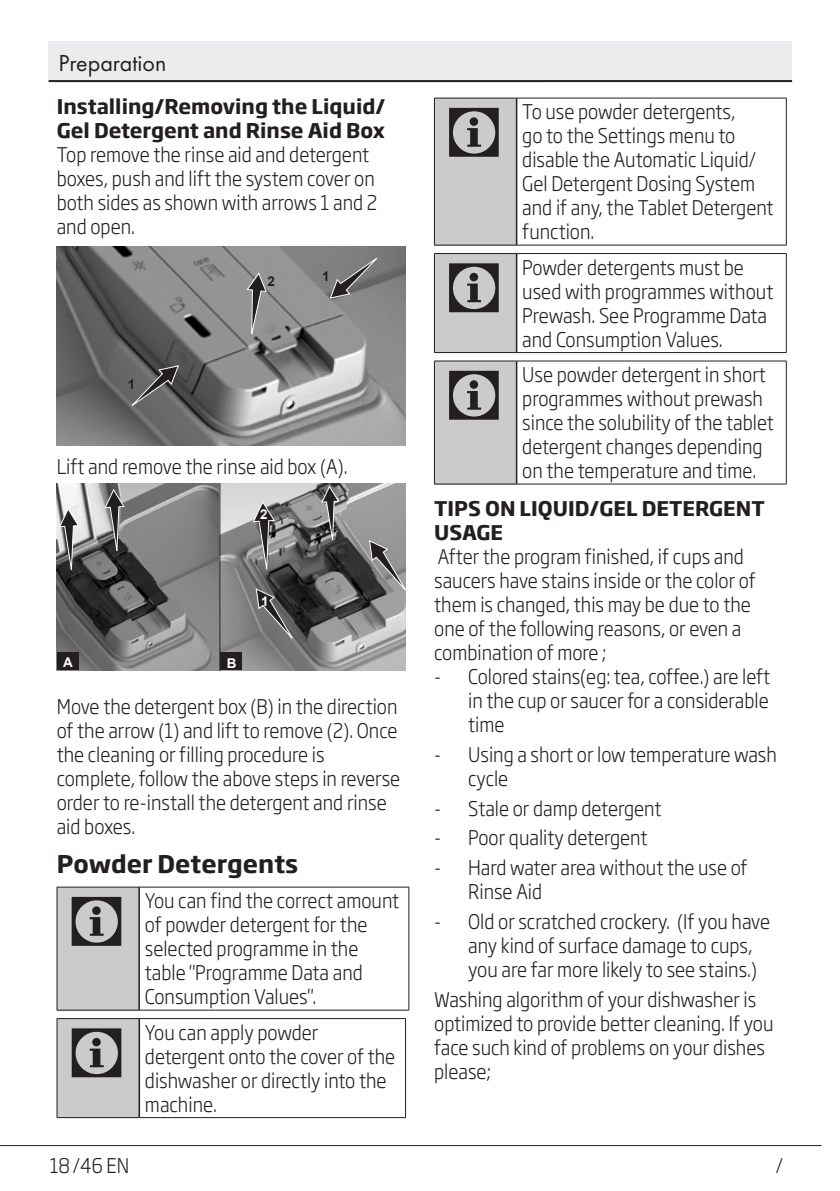
<style>
.page{position:relative;width:840px;height:1191px;background:#fff}
.page>*{position:absolute;margin:0;border:0;box-sizing:border-box;transform-origin:0 0}
.uyari_semboller{font:72px "ZIWARNUN";color:#231f20}
.Baslik{font:700 24px "Soho Gothic Pro";color:#231f20}
.t1{font:24px "Futura TOT Boo";color:#231f20}
.Yazi_alanlari{font:300 20px/24px "Soho Gothic Pro";color:#231f20;scale:.9 1}
.Girintili_Yazi{font:300 20px/24px "Soho Gothic Pro";color:#231f20;scale:.9 1}
.Alt_Baslik{font:700 20px/24px "Soho Gothic Pro";color:#231f20}
.t2{font:700 13.4px "Arial";color:#fff}
.t3{font:700 13.4px "Arial";color:#231f20}
</style>
<div class="page">
<hr style="left:0;top:1145px;width:821px;height:1px;background:#231f20">
<div style="left:49px;top:42px;width:742px;height:39px;background:#ececee"></div>
<hr style="left:49px;top:80px;width:742px;height:2px;background:#231f20">
<img style="left:57px;top:247px;width:348px;height:198px">
<svg style="left:129px;top:365px;width:50px;height:43px;background:#636262"></svg>
<svg style="left:329px;top:256px;width:50px;height:42px;background:#777"></svg>
<svg style="left:247px;top:273px;width:19px;height:65px"></svg>
<img style="left:57px;top:483px;width:348px;height:187px">
<svg style="left:59px;top:508px;width:20px;height:65px"></svg>
<svg style="left:104px;top:489px;width:20px;height:65px"></svg>
<div style="left:57px;top:652px;width:21px;height:18px;background:#231f20"></div>
<div style="left:220px;top:652px;width:22px;height:18px;background:#231f20"></div>
<hr style="left:219px;top:483px;width:1px;height:187px;background:#231f20">
<svg style="left:256px;top:588px;width:38px;height:53px;background:#605f5f"></svg>
<svg style="left:253px;top:501px;width:22px;height:72px;background:#797979"></svg>
<svg style="left:321px;top:486px;width:18px;height:58px"></svg>
<svg style="left:369px;top:540px;width:37px;height:53px;background:#7f7e7e"></svg>
<div style="left:57px;top:887px;width:82px;height:123px;background:#cbcbcb"></div>
<hr style="left:57px;top:887px;width:1px;height:123px;background:#231f20">
<hr style="left:57px;top:886px;width:82px;height:1px;background:#231f20">
<hr style="left:57px;top:1009px;width:82px;height:1px;background:#231f20">
<hr style="left:138px;top:887px;width:2px;height:123px;background:#231f20">
<hr style="left:408px;top:887px;width:1px;height:123px;background:#231f20">
<hr style="left:139px;top:886px;width:270px;height:1px;background:#231f20">
<hr style="left:139px;top:1009px;width:270px;height:1px;background:#231f20">
<div style="left:57px;top:1018px;width:82px;height:99px;background:#cbcbcb"></div>
<hr style="left:57px;top:1018px;width:1px;height:99px;background:#231f20">
<hr style="left:57px;top:1018px;width:82px;height:1px;background:#231f20">
<hr style="left:57px;top:1117px;width:82px;height:1px;background:#231f20">
<hr style="left:138px;top:1018px;width:2px;height:99px;background:#231f20">
<hr style="left:405px;top:1018px;width:1px;height:99px;background:#231f20">
<hr style="left:139px;top:1018px;width:266px;height:1px;background:#231f20">
<hr style="left:139px;top:1117px;width:266px;height:1px;background:#231f20">
<div style="left:434px;top:98px;width:82px;height:147px;background:#cbcbcb"></div>
<hr style="left:434px;top:98px;width:1px;height:147px;background:#231f20">
<hr style="left:434px;top:98px;width:82px;height:1px;background:#231f20">
<hr style="left:434px;top:245px;width:82px;height:1px;background:#231f20">
<hr style="left:515px;top:98px;width:2px;height:147px;background:#231f20">
<hr style="left:785px;top:98px;width:1px;height:147px;background:#231f20">
<hr style="left:516px;top:98px;width:270px;height:1px;background:#231f20">
<hr style="left:516px;top:245px;width:270px;height:1px;background:#231f20">
<div style="left:434px;top:253px;width:82px;height:99px;background:#cbcbcb"></div>
<hr style="left:434px;top:254px;width:1px;height:98px;background:#231f20">
<hr style="left:434px;top:253px;width:82px;height:1px;background:#231f20">
<hr style="left:434px;top:352px;width:82px;height:1px;background:#231f20">
<hr style="left:515px;top:254px;width:2px;height:98px;background:#231f20">
<hr style="left:785px;top:254px;width:1px;height:98px;background:#231f20">
<hr style="left:516px;top:253px;width:270px;height:1px;background:#231f20">
<hr style="left:516px;top:352px;width:270px;height:1px;background:#231f20">
<div style="left:434px;top:361px;width:82px;height:123px;background:#cbcbcb"></div>
<hr style="left:434px;top:361px;width:1px;height:123px;background:#231f20">
<hr style="left:434px;top:361px;width:82px;height:1px;background:#231f20">
<hr style="left:434px;top:484px;width:82px;height:1px;background:#231f20">
<hr style="left:515px;top:361px;width:2px;height:123px;background:#231f20">
<hr style="left:785px;top:361px;width:1px;height:123px;background:#231f20">
<hr style="left:516px;top:361px;width:270px;height:1px;background:#231f20">
<hr style="left:516px;top:484px;width:270px;height:1px;background:#231f20">
<p class="t1" style="left:58px;top:49px;width:109px">Preparation</p>
<p class="Alt_Baslik" style="left:57px;top:93px;width:330px">Installing/Removing the Liquid/<br>Gel Detergent and Rinse Aid Box</p>
<p class="Yazi_alanlari" style="left:57px;top:141px;width:357px">Top remove the rinse aid and detergent boxes, push and lift the system cover on both sides as shown with arrows 1 and 2 and open.</p>
<p class="t3" style="left:128px;top:375px;width:9px">1</p>
<p class="t3" style="left:267px;top:272px;width:9px">2</p>
<p class="t3" style="left:322px;top:267px;width:9px">1</p>
<p class="Yazi_alanlari" style="left:57px;top:453px;width:324px">Lift and remove the rinse aid box (A).</p>
<p class="t2" style="left:260px;top:504px;width:9px">2</p>
<p class="t2" style="left:63px;top:652px;width:11px">A</p>
<p class="t2" style="left:227px;top:653px;width:11px">B</p>
<p class="t2" style="left:261px;top:591px;width:9px">1</p>
<p class="Yazi_alanlari" style="left:57px;top:693px;width:383px">Move the detergent box (B) in the direction of the arrow (1) and lift to remove (2). Once the cleaning or filling procedure is complete, follow the above steps in reverse order to re-install the detergent and rinse aid boxes.</p>
<p class="Baslik" style="left:57px;top:845px;width:243px">Powder Detergents</p>
<p class="uyari_semboller" style="left:67px;top:883px;width:63px">C</p>
<p class="Yazi_alanlari" style="left:145px;top:888px;width:284px">You can find the correct amount of powder detergent for the selected programme in the table "Programme Data and<br>Consumption Values".</p>
<p class="uyari_semboller" style="left:67px;top:1015px;width:63px">C</p>
<p class="Yazi_alanlari" style="left:145px;top:1019px;width:279px">You can apply powder detergent onto the cover of the dishwasher or directly into the machine.</p>
<p class="uyari_semboller" style="left:444px;top:94px;width:63px">C</p>
<p class="Yazi_alanlari" style="left:522px;top:99px;width:280px">To use powder detergents,<br>go to the Settings menu to disable the Automatic Liquid/<br>Gel Detergent Dosing System and if any, the Tablet Detergent function.</p>
<p class="uyari_semboller" style="left:444px;top:250px;width:63px">C</p>
<p class="Yazi_alanlari" style="left:522px;top:254px;width:280px">Powder detergents must be used with programmes without<br>Prewash. See Programme Data and Consumption Values.</p>
<p class="uyari_semboller" style="left:444px;top:357px;width:63px">C</p>
<p class="Yazi_alanlari" style="left:522px;top:362px;width:281px">Use powder detergent in short programmes without prewash since the solubility of the tablet detergent changes depending on the temperature and time.</p>
<p class="Alt_Baslik" style="left:434px;top:495px;width:332px">TIPS ON LIQUID/GEL DETERGENT<br>USAGE</p>
<p class="Yazi_alanlari" style="left:434px;top:543px;width:358px">After the program finished, if cups and saucers have stains inside or the color of them is changed, this may be due to the one of the following reasons, or even a combination of more ;</p>
<p class="Girintili_Yazi" style="left:468px;top:663px;width:337px;text-align:justify;text-indent:-34px">- Colored stains(eg: tea, coffee.) are left in the cup or saucer for a considerable time</p>
<p class="Girintili_Yazi" style="left:468px;top:741px;width:344px;text-indent:-34px">- Using a short or low temperature wash cycle</p>
<p class="Girintili_Yazi" style="left:434px;top:795px;width:254px">- Stale or damp detergent</p>
<p class="Girintili_Yazi" style="left:434px;top:825px;width:238px">- Poor quality detergent</p>
<p class="Girintili_Yazi" style="left:468px;top:854px;width:312px;text-indent:-34px">- Hard water area without the use of<br>Rinse Aid</p>
<p class="Girintili_Yazi" style="left:468px;top:908px;width:337px;text-indent:-34px">- Old or scratched crockery. (If you have any kind of surface damage to cups, you are far more likely to see stains.)</p>
<p class="Yazi_alanlari" style="left:434px;top:986px;width:378px">Washing algorithm of your dishwasher is optimized to provide better cleaning. If you face such kind of problems on your dishes please;</p>
<p class="Yazi_alanlari" style="left:50px;top:1152px;width:90px">18/46 EN</p>
<p class="Yazi_alanlari" style="left:775px;top:1152px;width:10px">/</p>
</div>
